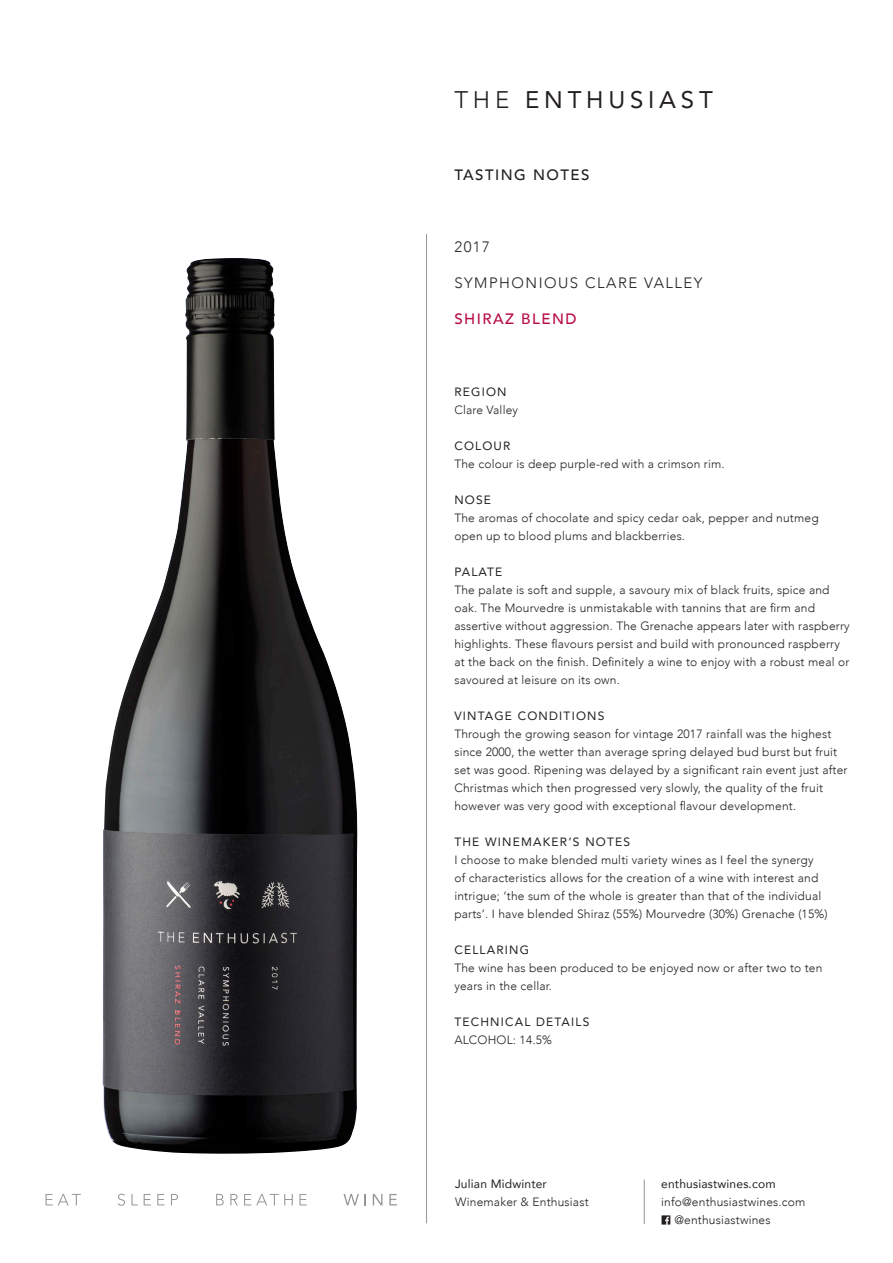
<style>
.page{position:relative;width:893px;height:1263px;background:#fff}
.page>*{position:absolute;margin:0;border:0;box-sizing:border-box;transform-origin:0 0}
.varietal_heading{font:24px "Avenir";letter-spacing:.2em;color:#231f20}
.varietal_heading-2{font:300 15px "Avenir";letter-spacing:.1em;color:#231f20}
.varietal_heading-3{font:500 15px "Avenir";letter-spacing:.1em;color:#231f20}
.varietal_heading-4{font:500 15px "Avenir";letter-spacing:.1em;color:#b80b4a}
.bodycopy{font:300 12px/18px "Avenir";letter-spacing:.015em;color:#231f20}
.subheads{font:12px "Avenir";letter-spacing:.1em;color:#231f20}
.bodycopy-2{font:12px "Avenir";letter-spacing:.015em;color:#231f20}
.s1{font-weight:300}
.s2{font-weight:400}
</style>
<div class="page">
<img style="left:102px;top:258px;width:256px;height:896px">
<svg style="left:46px;top:1194px;width:35px;height:11px"></svg>
<svg style="left:118px;top:1193px;width:7px;height:13px"></svg>
<svg style="left:131px;top:1194px;width:7px;height:11px"></svg>
<svg style="left:144px;top:1194px;width:7px;height:11px"></svg>
<svg style="left:157px;top:1194px;width:8px;height:11px"></svg>
<svg style="left:171px;top:1194px;width:7px;height:11px"></svg>
<svg style="left:216px;top:1194px;width:8px;height:11px"></svg>
<svg style="left:230px;top:1194px;width:8px;height:11px"></svg>
<svg style="left:244px;top:1194px;width:49px;height:11px"></svg>
<svg style="left:299px;top:1194px;width:8px;height:11px"></svg>
<svg style="left:343px;top:1194px;width:23px;height:11px"></svg>
<svg style="left:373px;top:1194px;width:10px;height:11px"></svg>
<svg style="left:389px;top:1194px;width:8px;height:11px"></svg>
<hr style="left:426px;top:234px;width:1px;height:989px;background:#939598">
<hr style="left:644px;top:1179px;width:1px;height:45px;background:#939598">
<svg style="left:661px;top:1215px;width:9px;height:9px"></svg>
<p class="varietal_heading" style="left:454px;top:80px;width:260px"><span class="s1">THE</span> ENTHUSIAST</p>
<p class="varietal_heading-3" style="left:454px;top:162px;width:137px">TASTING NOTES</p>
<p class="varietal_heading-2" style="left:454px;top:238px;width:37px">2017</p>
<p class="varietal_heading-2" style="left:454px;top:274px;width:250px">SYMPHONIOUS CLARE VALLEY</p>
<p class="varietal_heading-4" style="left:454px;top:306px;width:124px">SHIRAZ BLEND</p>
<p class="subheads" style="left:454px;top:382px;width:54px">REGION</p>
<p class="bodycopy" style="left:454px;top:401px;width:65px">Clare Valley</p>
<p class="subheads" style="left:454px;top:436px;width:58px">COLOUR</p>
<p class="bodycopy" style="left:454px;top:455px;width:272px">The colour is deep purple-red with a crimson rim.</p>
<p class="subheads" style="left:454px;top:490px;width:38px">NOSE</p>
<p class="bodycopy" style="left:454px;top:509px;width:366px">The aromas of chocolate and spicy cedar oak, pepper and nutmeg open up to blood plums and blackberries.</p>
<p class="bodycopy-2" style="left:454px;top:562px;width:50px">PALATE</p>
<p class="bodycopy" style="left:454px;top:581px;width:397px">The palate is soft and supple, a savoury mix of black fruits, spice and oak. The Mourvedre is unmistakable with tannins that are firm and assertive without aggression. The Grenache appears later with raspberry highlights. These flavours persist and build with pronounced raspberry at the back on the finish. Definitely a wine to enjoy with a robust meal or savoured at leisure on its own.</p>
<p class="subheads" style="left:454px;top:706px;width:152px">VINTAGE CONDITIONS</p>
<p class="bodycopy" style="left:454px;top:725px;width:395px">Through the growing season for vintage 2017 rainfall was the highest since 2000, the wetter than average spring delayed bud burst but fruit set was good. Ripening was delayed by a significant rain event just after Christmas which then progressed very slowly, the quality of the fruit however was very good with exceptional flavour development.</p>
<p class="subheads" style="left:454px;top:832px;width:177px">THE WINEMAKER’S NOTES</p>
<p class="bodycopy" style="left:454px;top:851px;width:375px">I choose to make blended multi variety wines as I feel the synergy<br>of characteristics allows for the creation of a wine with interest and intrigue; ‘the sum of the whole is greater than that of the individual parts’. I have blended Shiraz (55%) Mourvedre (30%) Grenache (15%)</p>
<p class="subheads" style="left:454px;top:940px;width:76px">CELLARING</p>
<p class="bodycopy" style="left:454px;top:959px;width:370px">The wine has been produced to be enjoyed now or after two to ten years in the cellar.</p>
<p class="subheads" style="left:454px;top:1012px;width:137px">TECHNICAL DETAILS</p>
<p class="bodycopy" style="left:454px;top:1031px;width:99px">ALCOHOL: 14.5%</p>
<p class="bodycopy" style="left:455px;top:1175px;width:135px"><span class="s2">Julian Midwinter<br></span>Winemaker &amp; Enthusiast</p>
<p class="bodycopy-2" style="left:661px;top:1174px;width:116px">enthusiastwines.com</p>
<p class="bodycopy" style="left:661px;top:1193px;width:146px">info@enthusiastwines.com</p>
<p class="bodycopy" style="left:674px;top:1211px;width:98px">@enthusiastwines</p>
</div>
